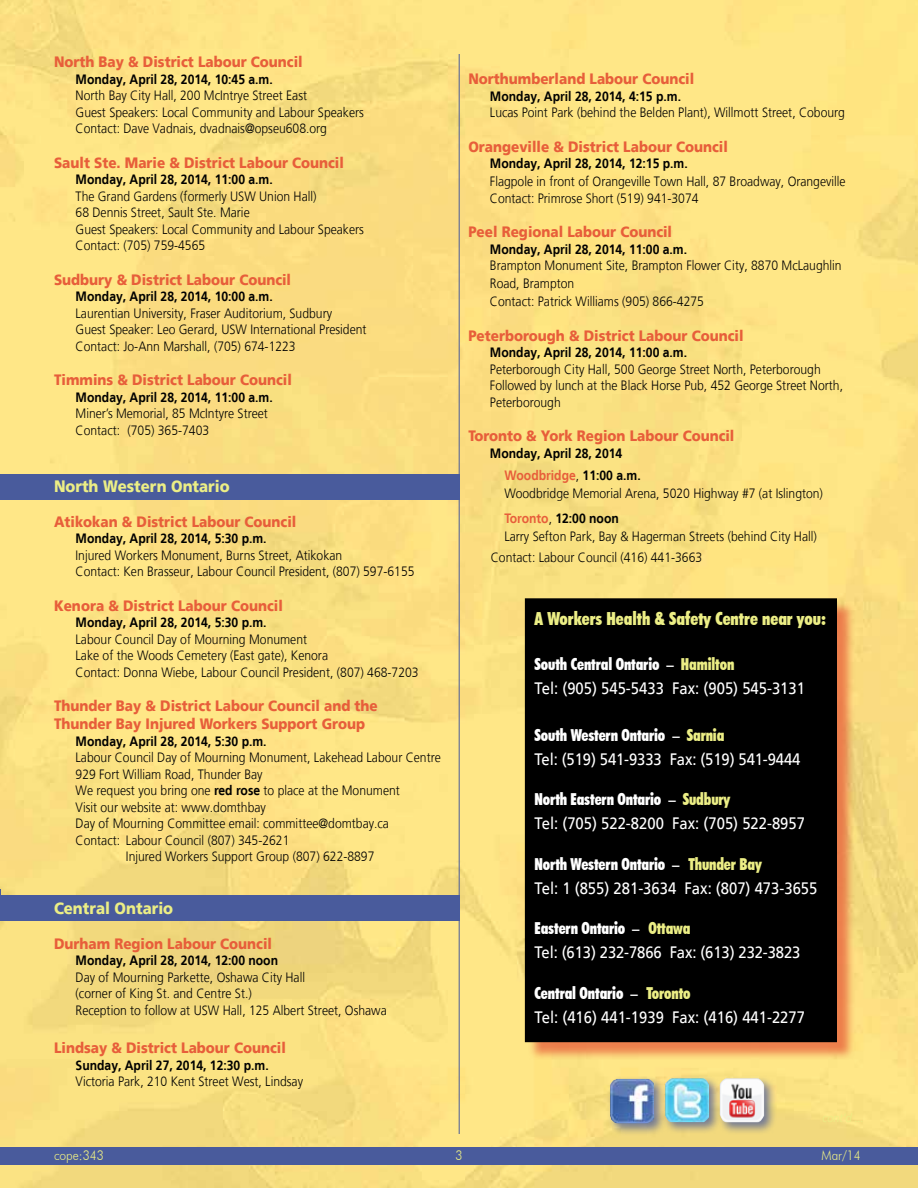
<style>
.page{position:relative;width:918px;height:1188px;background:#fff}
.page>*{position:absolute;margin:0;border:0;box-sizing:border-box;transform-origin:0 0}
.t1{font:900 condensed 18px "Futura BT";color:#ecee85;scale:.93 1}
.t2{font:16.5px "Frutiger LT";color:#fff;scale:.9 1}
.t3{font:900 condensed 16.5px "Futura BT";letter-spacing:-.01em;color:#fff;scale:.9 1}
.t4{font:900 16.5px "Frutiger LT";color:#ecee85;scale:.9 1}
.t5{font:900 15px/18px "Frutiger LT";color:#e75e3a;scale:.9 1}
.t6{font:300 13.5px/16.5px "Frutiger LT";color:#000;scale:.9 1}
.t7{font:700 13.5px/22.4px "Frutiger LT";color:#000;scale:.9 1}
.t8{font:300 13.5px "Futura BT";color:#ecee85;scale:.9 1}
.s1{font-weight:700}
.s2{color:#e75e3a}
.s3{font-weight:300}
.s4{font-weight:700;color:#e75e3a}
.s5{font-weight:500;font-stretch:normal}
.s6{color:#ecee85}
</style>
<div class="page">
<img style="left:0;top:0;width:1px;height:1188px">
<img style="left:1px;top:0;width:917px;height:1188px">
<div style="left:0;top:1147px;width:918px;height:18px;background:#495b9c"></div>
<div style="left:0;top:474px;width:459px;height:25px;background:#495b9c"></div>
<hr style="left:459px;top:54px;width:1px;height:1080px;background:#495b9c">
<div style="left:0;top:895px;width:459px;height:25px;background:#495b9c"></div>
<div style="left:527px;top:601px;width:329px;height:460px;background:#e75e3a;opacity:.75"></div>
<div style="left:526px;top:599px;width:310px;height:442px;background:#000"></div>
<div style="left:525px;top:598px;width:312px;height:444px;border:2px solid #000"></div>
<div style="left:607px;top:1076px;width:60px;height:60px;background:#495b9c;opacity:.75"></div>
<img style="left:610px;top:1079px;width:44px;height:44px">
<div style="left:662px;top:1075px;width:60px;height:60px;background:#495b9c;opacity:.75"></div>
<img style="left:665px;top:1078px;width:44px;height:44px">
<div style="left:716px;top:1075px;width:61px;height:60px;background:#495b9c;opacity:.75"></div>
<img style="left:720px;top:1078px;width:44px;height:44px">
<p class="t5" style="left:54px;top:53px;width:278px">North Bay &amp; District Labour Council</p>
<p class="t7" style="left:76px;top:68px;width:221px">Monday, April 28, 2014, 10:45 a.m.</p>
<p class="t6" style="left:76px;top:88px;width:322px">North Bay City Hall, 200 McIntrye Street East<br>Guest Speakers: Local Community and Labour Speakers<br>Contact: Dave Vadnais, dvadnais@opseu608.org</p>
<p class="t5" style="left:54px;top:154px;width:324px">Sault Ste. Marie &amp; District Labour Council</p>
<p class="t7" style="left:76px;top:169px;width:221px">Monday, April 28, 2014, 11:00 a.m.</p>
<p class="t6" style="left:76px;top:188px;width:322px">The Grand Gardens (formerly USW Union Hall)<br>68 Dennis Street, Sault Ste. Marie<br>Guest Speakers: Local Community and Labour Speakers Contact: (705) 759-4565</p>
<p class="t5" style="left:54px;top:271px;width:265px">Sudbury &amp; District Labour Council</p>
<p class="t7" style="left:76px;top:286px;width:221px">Monday, April 28, 2014, 10:00 a.m.</p>
<p class="t6" style="left:76px;top:305px;width:325px">Laurentian University, Fraser Auditorium, Sudbury<br>Guest Speaker: Leo Gerard, USW International President<br>Contact: Jo-Ann Marshall, (705) 674-1223</p>
<p class="t5" style="left:54px;top:371px;width:266px">Timmins &amp; District Labour Council</p>
<p class="t7" style="left:76px;top:386px;width:221px">Monday, April 28, 2014, 11:00 a.m.</p>
<p class="t6" style="left:76px;top:406px;width:215px">Miner’s Memorial, 85 McIntyre Street<br>Contact: (705) 365-7403</p>
<p class="t4" style="left:54px;top:476px;width:197px">North Western Ontario</p>
<p class="t5" style="left:54px;top:512px;width:271px">Atikokan &amp; District Labour Council</p>
<p class="t7" style="left:76px;top:527px;width:214px">Monday, April 28, 2014, 5:30 p.m.</p>
<p class="t6" style="left:76px;top:547px;width:378px">Injured Workers Monument, Burns Street, Atikokan<br>Contact: Ken Brasseur, Labour Council President, (807) 597-6155</p>
<p class="t5" style="left:54px;top:596px;width:256px">Kenora &amp; District Labour Council</p>
<p class="t7" style="left:76px;top:611px;width:214px">Monday, April 28, 2014, 5:30 p.m.</p>
<p class="t6" style="left:76px;top:631px;width:383px">Labour Council Day of Mourning Monument<br>Lake of the Woods Cemetery (East gate), Kenora<br>Contact: Donna Wiebe, Labour Council President, (807) 468-7203</p>
<p class="t5" style="left:54px;top:697px;width:361px">Thunder Bay &amp; District Labour Council and the<br>Thunder Bay Injured Workers Support Group</p>
<p class="t7" style="left:76px;top:730px;width:214px">Monday, April 28, 2014, 5:30 p.m.</p>
<p class="t6" style="left:76px;top:749px;width:407px">Labour Council Day of Mourning Monument, Lakehead Labour Centre</p>
<p class="t6" style="left:76px;top:766px;width:209px">929 Fort William Road, Thunder Bay</p>
<p class="t6" style="left:76px;top:782px;width:362px">We request you bring one <span class="s1">red rose</span> to place at the Monument</p>
<p class="t6" style="left:76px;top:799px;width:213px">Visit our website at: www.domthbay</p>
<p class="t6" style="left:76px;top:815px;width:350px">Day of Mourning Committee email: committee@domtbay.ca</p>
<p class="t6" style="left:76px;top:832px;width:239px">Contact: Labour Council (807) 345-2621</p>
<p class="t6" style="left:126px;top:848px;width:278px">Injured Workers Support Group (807) 622-8897</p>
<p class="t4" style="left:54px;top:898px;width:134px">Central Ontario</p>
<p class="t5" style="left:54px;top:934px;width:244px">Durham Region Labour Council</p>
<p class="t7" style="left:76px;top:949px;width:227px">Monday, April 28, 2014, 12:00 noon</p>
<p class="t6" style="left:76px;top:969px;width:347px">Day of Mourning Parkette, Oshawa City Hall<br>(corner of King St. and Centre St.)<br>Reception to follow at USW Hall, 125 Albert Street, Oshawa</p>
<p class="t5" style="left:54px;top:1039px;width:259px">Lindsay &amp; District Labour Council</p>
<p class="t7" style="left:76px;top:1054px;width:216px">Sunday, April 27, 2014, 12:30 p.m.</p>
<p class="t6" style="left:76px;top:1074px;width:254px">Victoria Park, 210 Kent Street West, Lindsay</p>
<p class="t5" style="left:468px;top:70px;width:253px">Northumberland Labour Council</p>
<p class="t7" style="left:490px;top:85px;width:214px">Monday, April 28, 2014, 4:15 p.m.</p>
<p class="t6" style="left:490px;top:105px;width:396px">Lucas Point Park (behind the Belden Plant), Willmott Street, Cobourg</p>
<p class="t5" style="left:468px;top:138px;width:290px">Orangeville &amp; District Labour Council</p>
<p class="t7" style="left:490px;top:152px;width:221px">Monday, April 28, 2014, 12:15 p.m.</p>
<p class="t6" style="left:490px;top:174px;width:397px">Flagpole in front of Orangeville Town Hall, 87 Broadway, Orangeville<br>Contact: Primrose Short (519) 941-3074</p>
<p class="t5" style="left:468px;top:223px;width:228px">Peel Regional Labour Council</p>
<p class="t7" style="left:490px;top:238px;width:221px">Monday, April 28, 2014, 11:00 a.m.</p>
<p class="t6" style="left:490px;top:257px;width:392px;line-height:18px">Brampton Monument Site, Brampton Flower City, 8870 McLaughlin<br>Road, Brampton<br>Contact: Patrick Williams (905) 866-4275</p>
<p class="t5" style="left:468px;top:327px;width:307px">Peterborough &amp; District Labour Council</p>
<p class="t7" style="left:490px;top:341px;width:221px">Monday, April 28, 2014, 11:00 a.m.</p>
<p class="t6" style="left:490px;top:361px;width:394px">Peterborough City Hall, 500 George Street North, Peterborough<br>Followed by lunch at the Black Horse Pub, 452 George Street North,<br>Peterborough</p>
<p class="t5" style="left:468px;top:427px;width:297px">Toronto &amp; York Region Labour Council</p>
<p class="t7" style="left:504px;top:442px;width:153px;text-indent:-14px">Monday, April 28, 2014<br><span class="s2">Woodbridge</span><span class="s3">,</span> 11:00 a.m.</p>
<p class="t6" style="left:504px;top:481px;width:356px;line-height:24.8px">Woodbridge Memorial Arena, 5020 Highway #7 (at Islington)<br><span class="s4">Toronto</span>, <span class="s1">12:00 noon</span></p>
<p class="t6" style="left:491px;top:526px;width:364px;line-height:20.9px;text-indent:13px">Larry Sefton Park, Bay &amp; Hagerman Streets (behind City Hall)<br>Contact: Labour Council (416) 441-3663</p>
<h1 class="t1" style="left:535px;top:608px;width:315px">A Workers Health &amp; Safety Centre near you:</h1>
<p class="t3" style="left:535px;top:654px;width:224px">South Central Ontario <span class="s5">–</span> <span class="s6">Hamilton</span></p>
<p class="t2" style="left:535px;top:679px;width:302px">Tel: (905) 545-5433 Fax: (905) 545-3131</p>
<p class="t3" style="left:535px;top:725px;width:212px">South Western Ontario <span class="s5">–</span> <span class="s6">Sarnia</span></p>
<p class="t2" style="left:535px;top:749px;width:297px">Tel: (519) 541-9333 Fax: (519) 541-9444</p>
<p class="t3" style="left:535px;top:789px;width:219px">North Eastern Ontario <span class="s5">–</span> <span class="s6">Sudbury</span></p>
<p class="t2" style="left:535px;top:814px;width:302px">Tel: (705) 522-8200 Fax: (705) 522-8957</p>
<p class="t3" style="left:535px;top:854px;width:254px">North Western Ontario <span class="s5">–</span> <span class="s6">Thunder Bay</span></p>
<p class="t2" style="left:535px;top:878px;width:316px">Tel: 1 (855) 281-3634 Fax: (807) 473-3655</p>
<p class="t3" style="left:535px;top:918px;width:175px">Eastern Ontario <span class="s5">–</span> <span class="s6">Ottawa</span></p>
<p class="t2" style="left:535px;top:943px;width:297px">Tel: (613) 232-7866 Fax: (613) 232-3823</p>
<p class="t3" style="left:535px;top:983px;width:175px">Central Ontario <span class="s5">–</span> <span class="s6">Toronto</span></p>
<p class="t2" style="left:535px;top:1007px;width:302px">Tel: (416) 441-1939 Fax: (416) 441-2277</p>
<p class="t8" style="left:54px;top:1147px;width:57px">cope:343</p>
<p class="t8" style="left:455px;top:1147px;width:9px">3</p>
<p class="t8" style="left:822px;top:1147px;width:45px">Mar/14</p>
</div>
